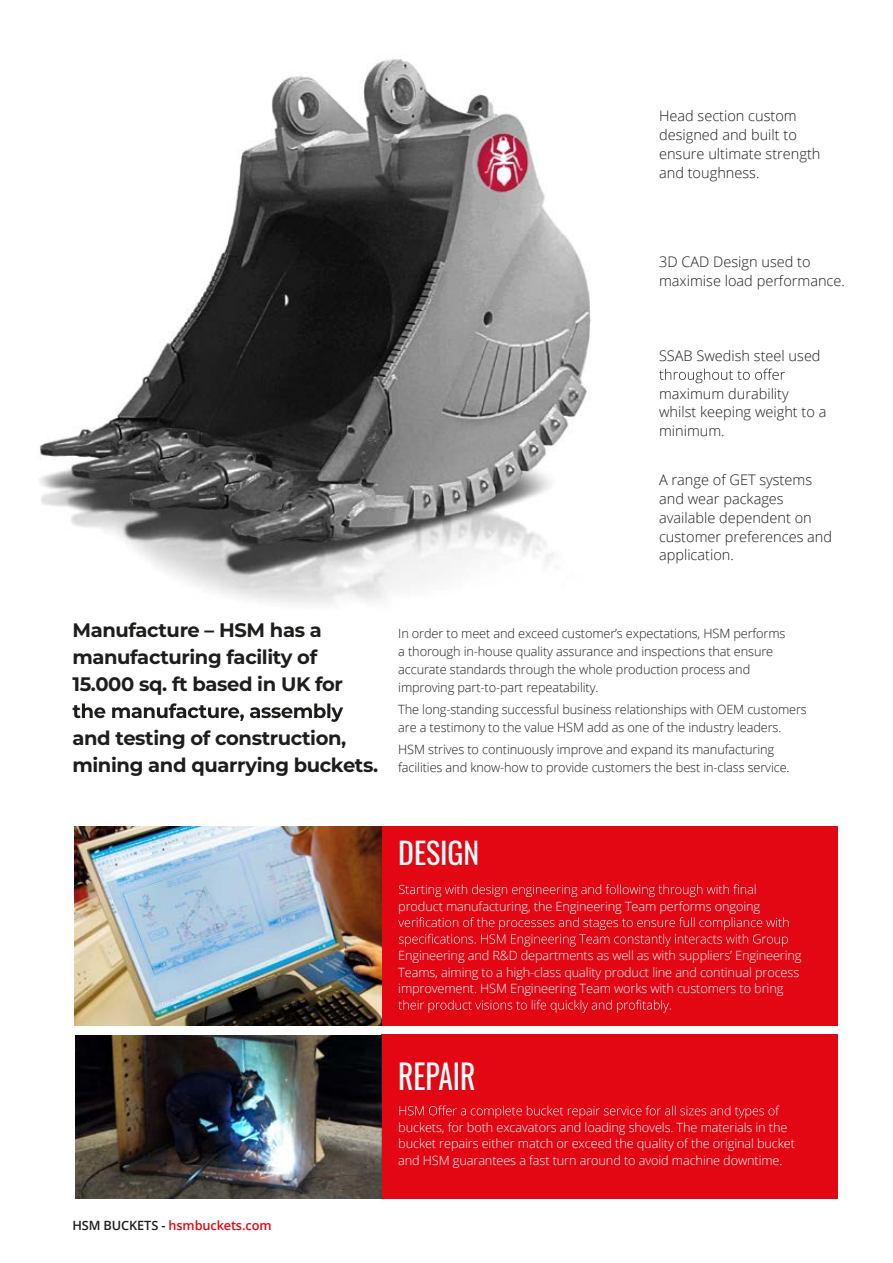
<style>
.page{position:relative;width:893px;height:1263px;background:#fff}
.page>*{position:absolute;margin:0;border:0;box-sizing:border-box;transform-origin:0 0}
.t1{font:34.05px "Oswald";letter-spacing:-.005em;color:#fff;scale:.87 1}
.t2{font:30px "Oswald";color:#fff}
.t3{font:700 19.5px/27px "Montserrat";letter-spacing:-.02em;color:#1d1d1b}
.t4{font:300 14.55px/18.8px "Open Sans";color:#1d1d1b}
.t5{font:300 12.75px/17.9px "Open Sans";letter-spacing:-.01em;color:#1d1d1b}
.t6{font:300 12.75px/16.5px "Open Sans";letter-spacing:-.01em;color:#fff}
.t7{font:600 12.75px "Open Sans";letter-spacing:-.01em;color:#e30613}
.s1{color:#1d1d1b}
</style>
<div class="page">
<div style="left:382px;top:826px;width:456px;height:200px;background:#e30613"></div>
<img style="left:38px;top:59px;width:553px;height:651px">
<div style="left:381px;top:1035px;width:457px;height:164px;background:#e30613"></div>
<svg style="left:73px;top:703px;width:270px;height:19px"></svg>
<svg style="left:399px;top:884px;width:356px;height:13px"></svg>
<svg style="left:398px;top:917px;width:390px;height:29px"></svg>
<svg style="left:398px;top:1000px;width:273px;height:12px"></svg>
<svg style="left:399px;top:1105px;width:381px;height:13px"></svg>
<svg style="left:659px;top:369px;width:126px;height:14px"></svg>
<img style="left:75px;top:826px;width:307px;height:199px">
<img style="left:75px;top:1035px;width:306px;height:164px">
<p class="t4" style="left:659px;top:106px;width:163px">Head section custom designed and built to ensure ultimate strength and toughness.</p>
<p class="t4" style="left:659px;top:252px;width:187px">3D CAD Design used to maximise load performance.</p>
<p class="t4" style="left:659px;top:346px;width:163px">SSAB Swedish steel used</p>
<p class="t4" style="left:659px;top:383px;width:169px">maximum durability whilst keeping weight to a minimum.</p>
<p class="t4" style="left:659px;top:470px;width:175px">A range of GET systems and wear packages available dependent on customer preferences and application.</p>
<h3 class="t3" style="left:72px;top:615px;width:272px">Manufacture – HSM has a manufacturing facility of<br>15.000 sq. ft based in UK for</h3>
<h3 class="t3" style="left:72px;top:724px;width:307px">and testing of construction, mining and quarrying buckets.</h3>
<p class="t5" style="left:398px;top:624px;width:389px">In order to meet and exceed customer’s expectations, HSM performs a thorough in-house quality assurance and inspections that ensure accurate standards through the whole production process and improving part-to-part repeatability.</p>
<p class="t5" style="left:398px;top:700px;width:410px">The long-standing successful business relationships with OEM customers are a testimony to the value HSM add as one of the industry leaders.</p>
<p class="t5" style="left:398px;top:740px;width:393px">HSM strives to continuously improve and expand its manufacturing facilities and know-how to provide customers the best in-class service.</p>
<h2 class="t2" style="left:398px;top:826px;width:83px">DESIGN</h2>
<p class="t6" style="left:398px;top:897px;width:363px">product manufacturing, the Engineering Team performs ongoing</p>
<p class="t6" style="left:398px;top:947px;width:405px">Engineering and R&amp;D departments as well as with suppliers’ Engineering<br>Teams, aiming to a high-class quality product line and continual process improvement. HSM Engineering Team works with customers to bring</p>
<p class="t7" style="left:72px;top:1217px;width:201px"><span class="s1">HSM BUCKETS -</span> hsmbuckets.com</p>
<h1 class="t1" style="left:398px;top:1045px;width:90px">REPAIR</h1>
<p class="t6" style="left:398px;top:1118px;width:398px">buckets, for both excavators and loading shovels. The materials in the bucket repairs either match or exceed the quality of the original bucket and HSM guarantees a fast turn around to avoid machine downtime.</p>
</div>
